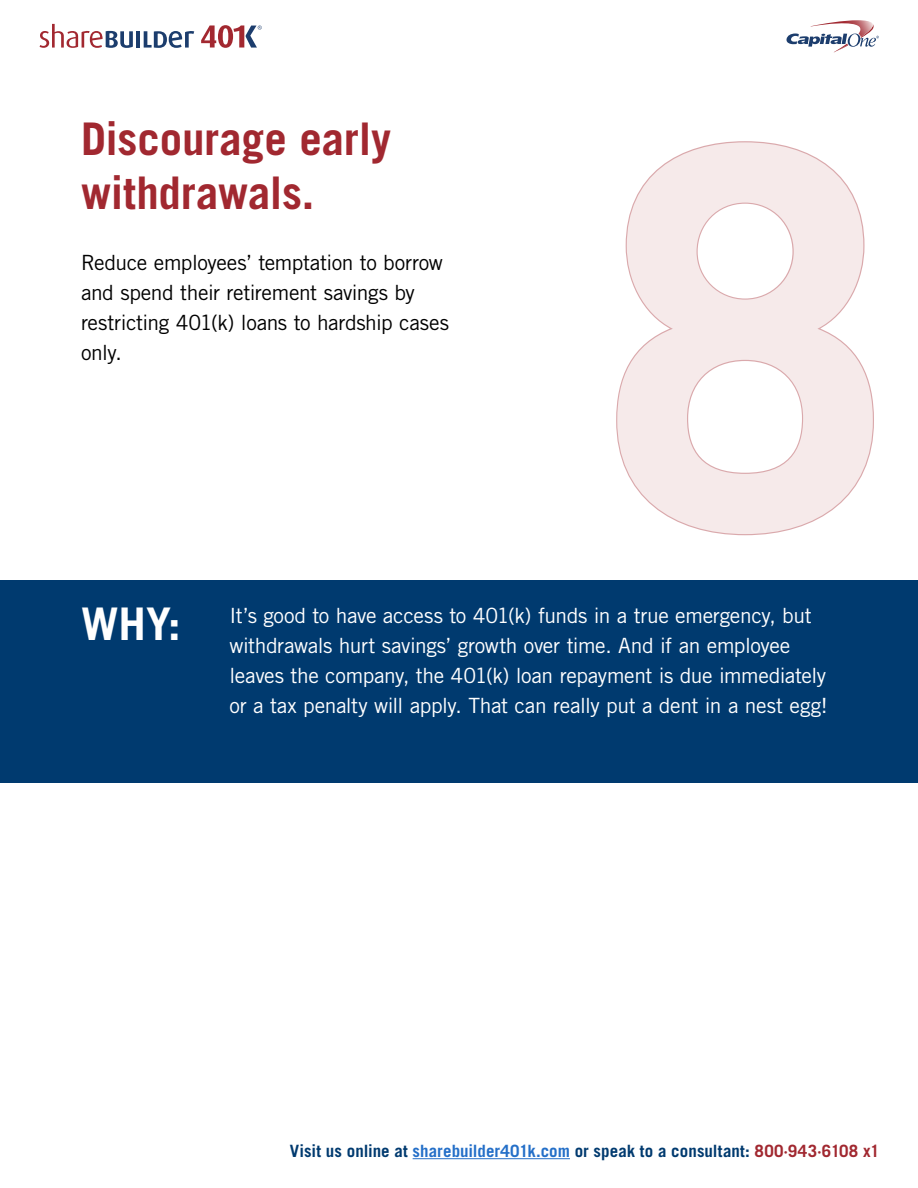
<style>
.page{position:relative;width:918px;height:1188px;background:#fff}
.page>*{position:absolute;margin:0;border:0;box-sizing:border-box;transform-origin:0 0}
.t1{font:700 528px "Trade Gothic LT Std";color:#f6eaea}
.t2{font:700 45px/54px "Trade Gothic LT Std";letter-spacing:-.005em;color:#a12830}
.t3{font:700 45px "Trade Gothic LT Std";color:#fff}
.t4{font:21px/30px "Trade Gothic LT Std";letter-spacing:-.02em;color:#fff}
.t5{font:21px/30px "Trade Gothic LT Std";letter-spacing:-.02em;color:#000}
.t6{font:700 16.95px "Trade Gothic LT Std";letter-spacing:.005em;color:#003a6f}
.s1{color:#246fc8}
.s2{color:#a12830}
</style>
<div class="page">
<svg style="left:786px;top:20px;width:93px;height:32px"></svg>
<hr style="left:137px;top:31px;width:3px;height:17px;background:#1c3d6d">
<svg style="left:144px;top:31px;width:50px;height:17px"></svg>
<svg style="left:40px;top:24px;width:93px;height:24px"></svg>
<svg style="left:201px;top:25px;width:61px;height:23px"></svg>
<hr style="left:413px;top:1158px;width:157px;height:1px;background:#246fc8">
<div style="left:0;top:580px;width:918px;height:203px;background:#003a6f"></div>
<svg style="left:616px;top:141px;width:258px;height:395px"></svg>
<h2 class="t2" style="left:81px;top:112px;width:312px">Discourage early withdrawals.</h2>
<p class="t5" style="left:81px;top:247px;width:370px">Reduce employees’ temptation to borrow and spend their retirement savings by restricting 401(k) loans to hardship cases only.</p>
<h1 class="t1" style="left:598px;top:16px;width:295px">8</h1>
<h2 class="t3" style="left:81px;top:596px;width:101px">WHY:</h2>
<p class="t4" style="left:229px;top:600px;width:600px">It’s good to have access to 401(k) funds in a true emergency, but withdrawals hurt savings’ growth over time. And if an employee leaves the company, the 401(k) loan repayment is due immediately or a tax penalty will apply. That can really put a dent in a nest egg!</p>
<p class="t6" style="left:290px;top:1141px;width:591px">Visit us online at <span class="s1">sharebuilder401k.com</span> or speak to a consultant: <span class="s2">800·943·6108 x1</span></p>
</div>
